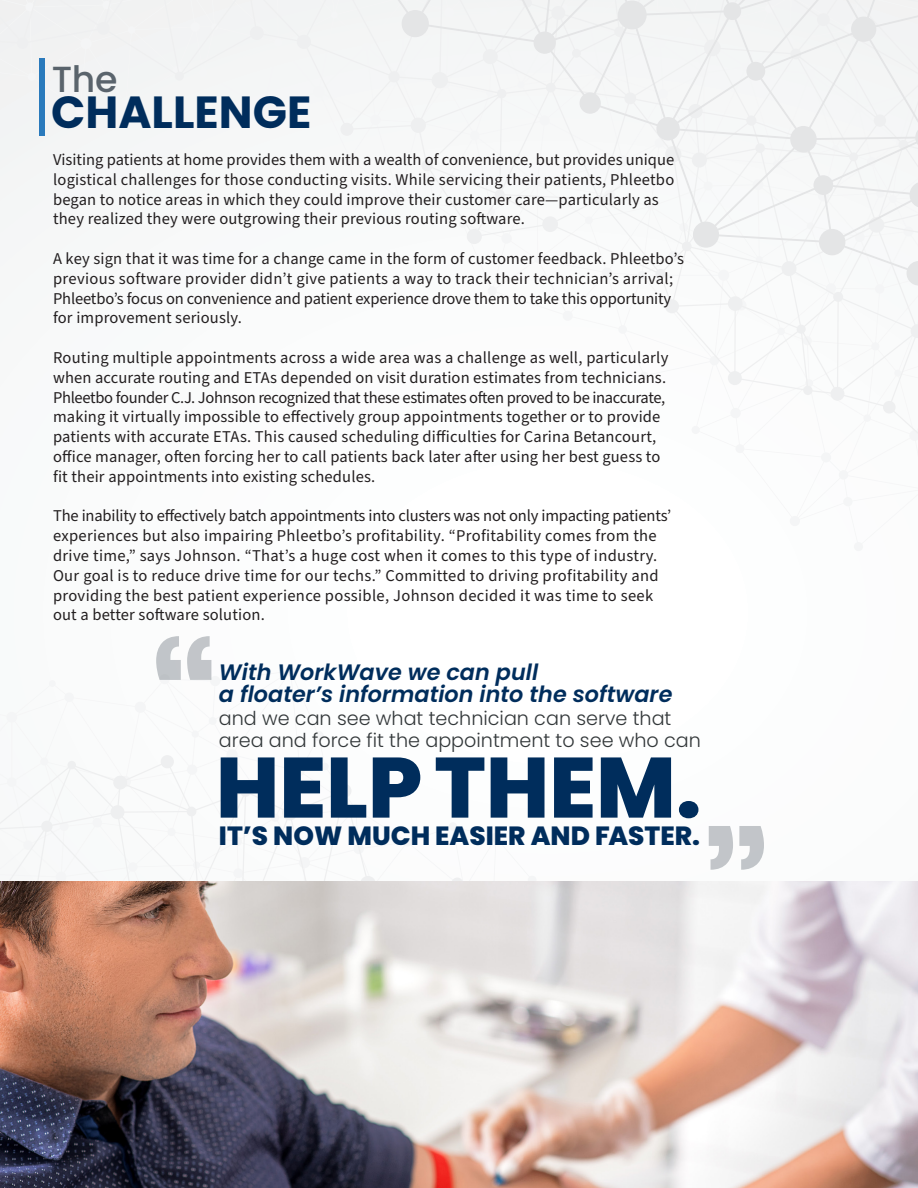
<style>
.page{position:relative;width:918px;height:1188px;background:#fff}
.page>*{position:absolute;margin:0;border:0;box-sizing:border-box;transform-origin:0 0}
.t1{font:800 85.35px "Poppins";color:#002d5c}
.t2{font:700 45px "Poppins";color:#002d5c}
.t3{font:500 36.3px "Poppins";color:#5f6972}
.t4{font:800 26.25px "Poppins";color:#002d5c}
.t5{font:italic 600 22.35px/22.5px "Poppins";color:#002d5c}
.t6{font:300 19.2px/22.5px "Poppins";color:#33383a}
.t7{font:16.5px/19.8px "Source Sans Pro";letter-spacing:.01em;color:#231f20}
</style>
<div class="page">
<svg style="left:0;top:755px;width:709px;height:116px"></svg>
<div style="left:0;top:0;width:918px;height:349px;background:#f6f8f8"></div>
<div style="left:39px;top:58px;width:6px;height:78px;background:#2a7abc"></div>
<img style="left:0;top:881px;width:918px;height:307px">
<svg style="left:709px;top:826px;width:55px;height:44px"></svg>
<svg style="left:156px;top:636px;width:55px;height:44px"></svg>
<h3 class="t3" style="left:51px;top:59px;width:68px">The</h3>
<p class="t2" style="left:51px;top:86px;width:262px">CHALLENGE</p>
<p class="t7" style="left:53px;top:150px;width:623px">Visiting patients at home provides them with a wealth of convenience, but provides unique logistical challenges for those conducting visits. While servicing their patients, Phleetbo began to notice areas in which they could improve their customer care—particularly as they realized they were outgrowing their previous routing software.</p>
<p class="t7" style="left:53px;top:249px;width:632px">A key sign that it was time for a change came in the form of customer feedback. Phleetbo’s previous software provider didn’t give patients a way to track their technician’s arrival; Phleetbo’s focus on convenience and patient experience drove them to take this opportunity for improvement seriously.</p>
<p class="t7" style="left:53px;top:348px;width:617px">Routing multiple appointments across a wide area was a challenge as well, particularly when accurate routing and ETAs depended on visit duration estimates from technicians.<br>Phleetbo founder C.J. Johnson recognized that these estimates often proved to be inaccurate, making it virtually impossible to effectively group appointments together or to provide patients with accurate ETAs. This caused scheduling difficulties for Carina Betancourt, office manager, often forcing her to call patients back later after using her best guess to fit their appointments into existing schedules.</p>
<p class="t7" style="left:53px;top:507px;width:620px">The inability to effectively batch appointments into clusters was not only impacting patients’ experiences but also impairing Phleetbo’s profitability. “Profitability comes from the drive time,” says Johnson. “That’s a huge cost when it comes to this type of industry.<br>Our goal is to reduce drive time for our techs.” Committed to driving profitability and providing the best patient experience possible, Johnson decided it was time to seek out a better software solution.</p>
<p class="t5" style="left:219px;top:661px;width:455px">With WorkWave we can pull<br>a floater’s information into the software</p>
<p class="t6" style="left:219px;top:707px;width:484px">and we can see what technician can serve that area and force fit the appointment to see who can</p>
<p class="t1" style="left:216px;top:738px;width:487px">HELP THEM.</p>
<p class="t4" style="left:219px;top:821px;width:483px">IT’S NOW MUCH EASIER AND FASTER.</p>
</div>
